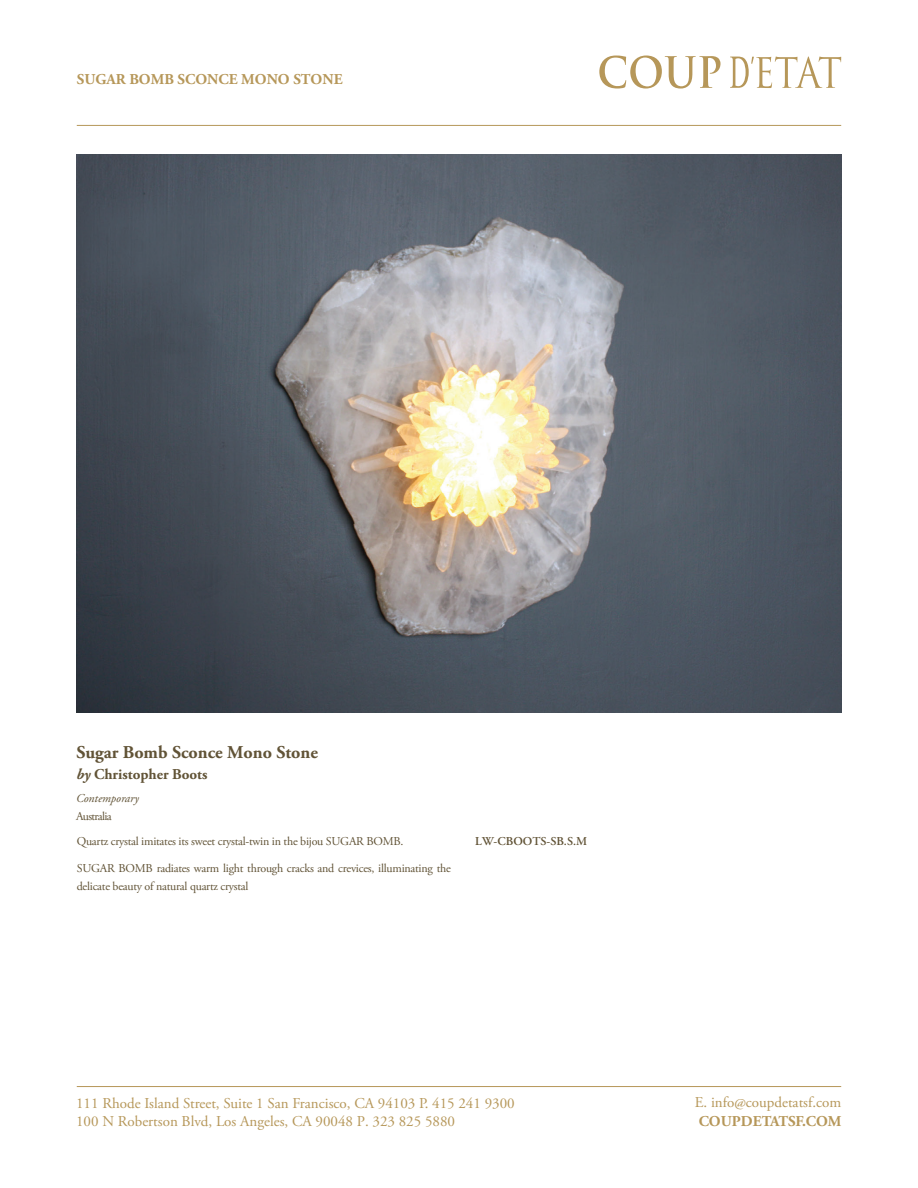
<style>
.page{position:relative;width:918px;height:1188px;background:#fff}
.page>*{position:absolute;margin:0;border:0;box-sizing:border-box;transform-origin:0 0}
.t1{font:700 18px "Adobe Garamond Pro";color:#615336}
.t2{font:15px/18px "Adobe Garamond Pro";color:#b69759}
.t3{font:700 15px "Adobe Garamond Pro";color:#b69759}
.t4{font:700 15px "Adobe Garamond Pro";color:#615336}
.t5{font:12px/25.7px "Adobe Garamond Pro";letter-spacing:-.02em;color:#615336}
.t6{font:600 12px "Adobe Garamond Pro";color:#615336}
.t7{font:italic 12px "Adobe Garamond Pro";color:#615336}
.s1{font-style:italic}
</style>
<div class="page">
<svg style="left:599px;top:56px;width:122px;height:33px"></svg>
<svg style="left:730px;top:56px;width:111px;height:32px"></svg>
<hr style="left:77px;top:1086px;width:764px;height:1px;background:#b69759">
<hr style="left:77px;top:125px;width:764px;height:1px;background:#b69759">
<img style="left:77px;top:154px;width:764px;height:558px">
<p class="t3" style="left:77px;top:71px;width:267px">SUGAR BOMB SCONCE MONO STONE</p>
<h1 class="t1" style="left:76px;top:742px;width:243px">Sugar Bomb Sconce Mono Stone</h1>
<p class="t4" style="left:76px;top:765px;width:133px"><span class="s1">by</span> Christopher Boots</p>
<p class="t7" style="left:76px;top:791px;width:64px">Contemporary</p>
<p class="t5" style="left:76px;top:804px;width:329px">Australia<br>Quartz crystal imitates its sweet crystal-twin in the bijou SUGAR BOMB.</p>
<p class="t5" style="left:77px;top:860px;width:376px;line-height:18px">SUGAR BOMB radiates warm light through cracks and crevices, illuminating the delicate beauty of natural quartz crystal</p>
<p class="t6" style="left:475px;top:835px;width:113px">LW-CBOOTS-SB.S.M</p>
<p class="t2" style="left:76px;top:1095px;width:440px">111 Rhode Island Street, Suite 1 San Francisco, CA 94103 P. 415 241 9300<br>100 N Robertson Blvd, Los Angeles, CA 90048 P. 323 825 5880</p>
<p class="t2" style="left:695px;top:1094px;width:148px">E. info@coupdetatsf.com</p>
<p class="t3" style="left:699px;top:1113px;width:144px">COUPDETATSF.COM</p>
</div>
